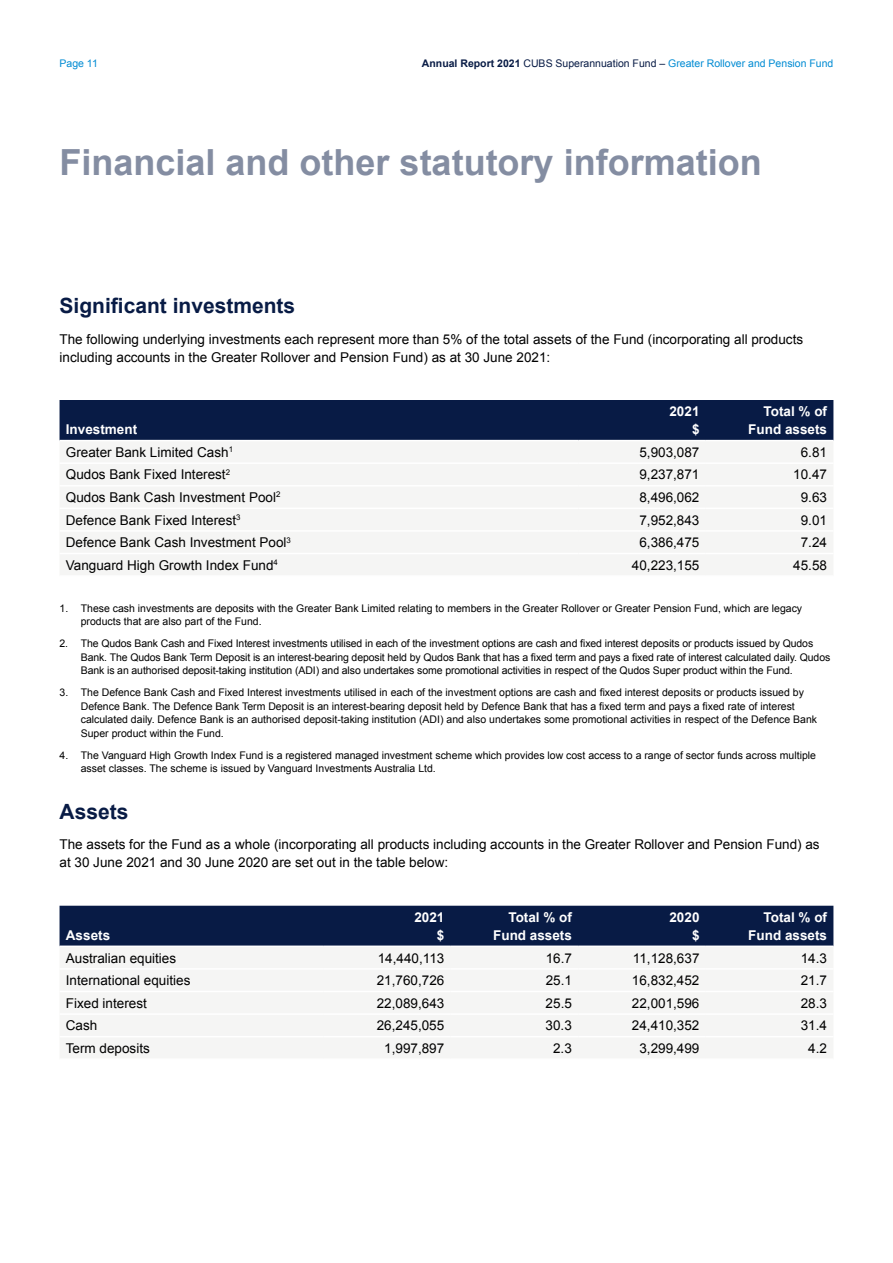
<style>
.page{position:relative;width:893px;height:1263px;background:#fff}
.page>*{position:absolute;margin:0;border:0;box-sizing:border-box;transform-origin:0 0}
.t1{font:700 36px "Arial";color:#848da2}
.t2{font:700 21px "Arial";color:#081b45}
.t3{font:13.5px/18px "Arial";color:#000}
.t4{font:700 13.5px/18px "Arial";color:#fff;text-align:right}
.t5{font:10.5px/13.5px "Arial";color:#000}
.t6{font:10.5px "Arial";color:#008bd3}
.s1{font-weight:700;color:#081b45}
.s2{color:#081b45}
</style>
<div class="page">
<div style="left:60px;top:400px;width:773px;height:40px;background:#081b45"></div>
<div style="left:60px;top:442px;width:773px;height:133px;background:#f5f5f4"></div>
<hr style="left:60px;top:462px;width:518px;height:2px;background:#fff">
<hr style="left:578px;top:462px;width:128px;height:2px;background:#fff">
<hr style="left:706px;top:462px;width:127px;height:2px;background:#fff">
<hr style="left:60px;top:485px;width:518px;height:1px;background:#fff">
<hr style="left:578px;top:485px;width:128px;height:1px;background:#fff">
<hr style="left:706px;top:485px;width:127px;height:1px;background:#fff">
<hr style="left:60px;top:508px;width:518px;height:1px;background:#fff">
<hr style="left:578px;top:508px;width:128px;height:1px;background:#fff">
<hr style="left:706px;top:508px;width:127px;height:1px;background:#fff">
<hr style="left:60px;top:530px;width:518px;height:2px;background:#fff">
<hr style="left:578px;top:530px;width:128px;height:2px;background:#fff">
<hr style="left:706px;top:530px;width:127px;height:2px;background:#fff">
<hr style="left:60px;top:553px;width:518px;height:1px;background:#fff">
<hr style="left:578px;top:553px;width:128px;height:1px;background:#fff">
<hr style="left:706px;top:553px;width:127px;height:1px;background:#fff">
<div style="left:60px;top:906px;width:773px;height:39px;background:#081b45"></div>
<div style="left:60px;top:947px;width:773px;height:111px;background:#f5f5f4"></div>
<hr style="left:60px;top:968px;width:263px;height:2px;background:#fff">
<hr style="left:323px;top:968px;width:128px;height:2px;background:#fff">
<hr style="left:451px;top:968px;width:127px;height:2px;background:#fff">
<hr style="left:578px;top:968px;width:128px;height:2px;background:#fff">
<hr style="left:706px;top:968px;width:127px;height:2px;background:#fff">
<hr style="left:60px;top:991px;width:263px;height:1px;background:#fff">
<hr style="left:323px;top:991px;width:128px;height:1px;background:#fff">
<hr style="left:451px;top:991px;width:127px;height:1px;background:#fff">
<hr style="left:578px;top:991px;width:128px;height:1px;background:#fff">
<hr style="left:706px;top:991px;width:127px;height:1px;background:#fff">
<hr style="left:60px;top:1013px;width:263px;height:2px;background:#fff">
<hr style="left:323px;top:1013px;width:128px;height:2px;background:#fff">
<hr style="left:451px;top:1013px;width:127px;height:2px;background:#fff">
<hr style="left:578px;top:1013px;width:128px;height:2px;background:#fff">
<hr style="left:706px;top:1013px;width:127px;height:2px;background:#fff">
<hr style="left:60px;top:1036px;width:263px;height:1px;background:#fff">
<hr style="left:323px;top:1036px;width:128px;height:1px;background:#fff">
<hr style="left:451px;top:1036px;width:127px;height:1px;background:#fff">
<hr style="left:578px;top:1036px;width:128px;height:1px;background:#fff">
<hr style="left:706px;top:1036px;width:127px;height:1px;background:#fff">
<p class="t6" style="left:60px;top:57px;width:40px">Page 11</p>
<p class="t6" style="left:422px;top:57px;width:413px"><span class="s1">Annual Report 2021</span> <span class="s2">CUBS Superannuation Fund –</span> Greater Rollover and Pension Fund</p>
<h1 class="t1" style="left:60px;top:139px;width:704px">Financial and other statutory information</h1>
<h2 class="t2" style="left:60px;top:292px;width:237px">Significant investments</h2>
<p class="t3" style="left:60px;top:330px;width:745px">The following underlying investments each represent more than 5% of the total assets of the Fund (incorporating all products including accounts in the Greater Rollover and Pension Fund) as at 30 June 2021:</p>
<p class="t4" style="left:66px;top:421px;width:73px">Investment</p>
<p class="t4" style="left:669px;top:403px;width:32px">2021 $</p>
<p class="t4" style="left:748px;top:403px;width:80px">Total % of<br>Fund assets</p>
<p class="t3" style="left:66px;top:443px;width:169px">Greater Bank Limited Cash<sup>1</sup></p>
<p class="t3" style="left:639px;top:443px;width:62px">5,903,087</p>
<p class="t3" style="left:801px;top:443px;width:28px">6.81</p>
<p class="t3" style="left:66px;top:466px;width:166px">Qudos Bank Fixed Interest<sup>2</sup></p>
<p class="t3" style="left:639px;top:466px;width:62px">9,237,871</p>
<p class="t3" style="left:793px;top:466px;width:35px">10.47</p>
<p class="t3" style="left:66px;top:488px;width:216px">Qudos Bank Cash Investment Pool<sup>2</sup></p>
<p class="t3" style="left:639px;top:488px;width:62px">8,496,062</p>
<p class="t3" style="left:801px;top:488px;width:28px">9.63</p>
<p class="t3" style="left:66px;top:511px;width:176px">Defence Bank Fixed Interest<sup>3</sup></p>
<p class="t3" style="left:639px;top:511px;width:62px">7,952,843</p>
<p class="t3" style="left:801px;top:511px;width:28px">9.01</p>
<p class="t3" style="left:66px;top:533px;width:227px">Defence Bank Cash Investment Pool<sup>3</sup></p>
<p class="t3" style="left:639px;top:533px;width:62px">6,386,475</p>
<p class="t3" style="left:801px;top:533px;width:28px">7.24</p>
<p class="t3" style="left:66px;top:556px;width:214px">Vanguard High Growth Index Fund<sup>4</sup></p>
<p class="t3" style="left:632px;top:556px;width:69px">40,223,155</p>
<p class="t3" style="left:793px;top:556px;width:35px">45.58</p>
<p class="t5" style="left:81px;top:601px;width:723px;text-indent:-21px">1. These cash investments are deposits with the Greater Bank Limited relating to members in the Greater Rollover or Greater Pension Fund, which are legacy products that are also part of the Fund.</p>
<p class="t5" style="left:81px;top:637px;width:751px;text-indent:-21px">2. The Qudos Bank Cash and Fixed Interest investments utilised in each of the investment options are cash and fixed interest deposits or products issued by Qudos<br>Bank. The Qudos Bank Term Deposit is an interest-bearing deposit held by Qudos Bank that has a fixed term and pays a fixed rate of interest calculated daily. Qudos<br>Bank is an authorised deposit-taking institution (ADI) and also undertakes some promotional activities in respect of the Qudos Super product within the Fund.</p>
<p class="t5" style="left:81px;top:686px;width:738px;text-indent:-21px">3. The Defence Bank Cash and Fixed Interest investments utilised in each of the investment options are cash and fixed interest deposits or products issued by Defence Bank. The Defence Bank Term Deposit is an interest-bearing deposit held by Defence Bank that has a fixed term and pays a fixed rate of interest calculated daily. Defence Bank is an authorised deposit-taking institution (ADI) and also undertakes some promotional activities in respect of the Defence Bank Super product within the Fund.</p>
<p class="t5" style="left:81px;top:748px;width:737px;text-indent:-21px">4. The Vanguard High Growth Index Fund is a registered managed investment scheme which provides low cost access to a range of sector funds across multiple asset classes. The scheme is issued by Vanguard Investments Australia Ltd.</p>
<h2 class="t2" style="left:60px;top:797px;width:70px">Assets</h2>
<p class="t3" style="left:60px;top:836px;width:762px">The assets for the Fund as a whole (incorporating all products including accounts in the Greater Rollover and Pension Fund) as at 30 June 2021 and 30 June 2020 are set out in the table below:</p>
<p class="t4" style="left:66px;top:927px;width:46px">Assets</p>
<p class="t4" style="left:414px;top:909px;width:32px">2021 $</p>
<p class="t4" style="left:493px;top:909px;width:80px">Total % of<br>Fund assets</p>
<p class="t4" style="left:669px;top:909px;width:32px">2020 $</p>
<p class="t4" style="left:748px;top:909px;width:80px">Total % of<br>Fund assets</p>
<p class="t3" style="left:66px;top:949px;width:112px">Australian equities</p>
<p class="t3" style="left:378px;top:949px;width:68px">14,440,113</p>
<p class="t3" style="left:546px;top:949px;width:28px">16.7</p>
<p class="t3" style="left:633px;top:949px;width:68px">11,128,637</p>
<p class="t3" style="left:801px;top:949px;width:28px">14.3</p>
<p class="t3" style="left:66px;top:971px;width:126px">International equities</p>
<p class="t3" style="left:377px;top:971px;width:69px">21,760,726</p>
<p class="t3" style="left:546px;top:971px;width:28px">25.1</p>
<p class="t3" style="left:632px;top:971px;width:69px">16,832,452</p>
<p class="t3" style="left:801px;top:971px;width:28px">21.7</p>
<p class="t3" style="left:66px;top:994px;width:83px">Fixed interest</p>
<p class="t3" style="left:377px;top:994px;width:69px">22,089,643</p>
<p class="t3" style="left:546px;top:994px;width:28px">25.5</p>
<p class="t3" style="left:632px;top:994px;width:69px">22,001,596</p>
<p class="t3" style="left:801px;top:994px;width:28px">28.3</p>
<p class="t3" style="left:66px;top:1017px;width:33px">Cash</p>
<p class="t3" style="left:377px;top:1017px;width:69px">26,245,055</p>
<p class="t3" style="left:546px;top:1017px;width:28px">30.3</p>
<p class="t3" style="left:632px;top:1017px;width:69px">24,410,352</p>
<p class="t3" style="left:801px;top:1017px;width:28px">31.4</p>
<p class="t3" style="left:66px;top:1039px;width:86px">Term deposits</p>
<p class="t3" style="left:384px;top:1039px;width:62px">1,997,897</p>
<p class="t3" style="left:553px;top:1039px;width:20px">2.3</p>
<p class="t3" style="left:639px;top:1039px;width:62px">3,299,499</p>
<p class="t3" style="left:808px;top:1039px;width:20px">4.2</p>
</div>
